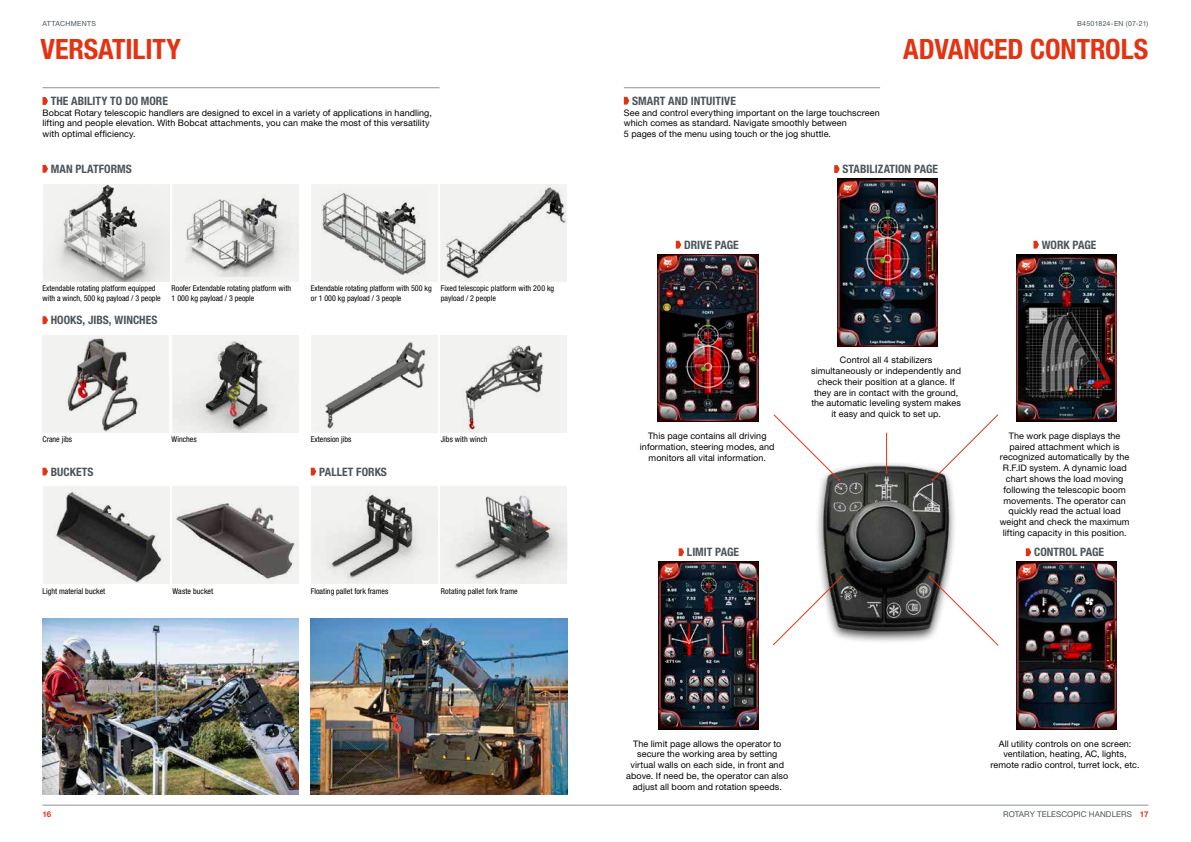
<style>
.page{position:relative;width:1191px;height:842px;background:#fff}
.page>*{position:absolute;margin:0;border:0;box-sizing:border-box;transform-origin:0 0}
.t1{font:700 condensed 28px "Helvetica Neue LT Pro";letter-spacing:-.005em;color:#e43312}
.t2{font:700 condensed 11.6px "Helvetica Neue LT Pro";color:#4c555c}
.t3{font:9px/10.8px "Helvetica Neue LT Pro";letter-spacing:.01em;color:#000;text-align:center}
.t4{font:condensed 8px/9.6px "Helvetica Neue LT Pro";color:#000}
.t5{font:8px "Helvetica Neue LT Pro";letter-spacing:.01em;color:#4c555c}
.t6{font:700 8px "Helvetica Neue LT Pro";color:#e43312}
.t7{font:7px "Helvetica Neue LT Pro";letter-spacing:.04em;color:#4c555c}
.s1{font-weight:700;color:#e43312}
</style>
<div class="page">
<hr style="left:43px;top:805px;width:1105px;height:1px;background:#8b9296">
<img style="left:817px;top:455px;width:138px;height:187px">
<hr style="left:886px;top:433px;width:1px;height:39px;background:#e43312">
<svg style="left:931px;top:414px;width:67px;height:67px"></svg>
<svg style="left:773px;top:414px;width:67px;height:67px"></svg>
<svg style="left:928px;top:576px;width:70px;height:70px"></svg>
<svg style="left:773px;top:576px;width:69px;height:69px"></svg>
<img style="left:658px;top:254px;width:100px;height:167px">
<img style="left:1016px;top:254px;width:100px;height:167px">
<img style="left:1016px;top:562px;width:100px;height:167px">
<img style="left:658px;top:562px;width:100px;height:167px">
<img style="left:837px;top:179px;width:100px;height:167px">
<div style="left:172px;top:335px;width:127px;height:97px;background:#f3f3f1"></div>
<img style="left:190px;top:341px;width:82px;height:91px">
<div style="left:172px;top:184px;width:127px;height:97px;background:#f3f3f1"></div>
<img style="left:186px;top:198px;width:101px;height:79px">
<div style="left:43px;top:335px;width:126px;height:97px;background:#f3f3f1"></div>
<img style="left:67px;top:336px;width:71px;height:95px">
<img style="left:311px;top:335px;width:127px;height:97px">
<img style="left:440px;top:335px;width:127px;height:97px">
<img style="left:43px;top:184px;width:126px;height:97px">
<div style="left:311px;top:184px;width:127px;height:97px;background:#f3f3f1"></div>
<img style="left:322px;top:192px;width:104px;height:83px">
<img style="left:441px;top:184px;width:125px;height:97px">
<div style="left:43px;top:486px;width:126px;height:98px;background:#f3f3f1"></div>
<img style="left:55px;top:491px;width:107px;height:92px">
<img style="left:311px;top:486px;width:127px;height:98px">
<img style="left:172px;top:486px;width:127px;height:98px">
<img style="left:440px;top:486px;width:127px;height:98px">
<img style="left:43px;top:619px;width:256px;height:175px">
<img style="left:311px;top:619px;width:256px;height:175px">
<hr style="left:43px;top:88px;width:396px;height:1px;background:#8b9296">
<svg style="left:43px;top:97px;width:5px;height:8px"></svg>
<svg style="left:43px;top:468px;width:5px;height:7px"></svg>
<svg style="left:311px;top:468px;width:5px;height:7px"></svg>
<svg style="left:43px;top:165px;width:5px;height:8px"></svg>
<svg style="left:43px;top:316px;width:5px;height:8px"></svg>
<hr style="left:624px;top:88px;width:256px;height:1px;background:#8b9296">
<svg style="left:624px;top:97px;width:5px;height:8px"></svg>
<svg style="left:834px;top:165px;width:5px;height:8px"></svg>
<svg style="left:1033px;top:241px;width:6px;height:8px"></svg>
<svg style="left:676px;top:241px;width:5px;height:8px"></svg>
<svg style="left:678px;top:548px;width:6px;height:8px"></svg>
<svg style="left:1025px;top:548px;width:6px;height:8px"></svg>
<p class="t7" style="left:43px;top:19px;width:55px">ATTACHMENTS</p>
<p class="t7" style="left:1077px;top:19px;width:73px">B4501824-EN (07-21)</p>
<h1 class="t1" style="left:40px;top:32px;width:142px">VERSATILITY</h1>
<h1 class="t1" style="left:903px;top:32px;width:247px">ADVANCED CONTROLS</h1>
<p class="t2" style="left:51px;top:94px;width:119px">THE ABILITY TO DO MORE</p>
<p class="t3" style="left:43px;top:107px;width:391px;text-align:left">Bobcat Rotary telescopic handlers are designed to excel in a variety of applications in handling, lifting and people elevation. With Bobcat attachments, you can make the most of this versatility with optimal efficiency.</p>
<p class="t2" style="left:632px;top:94px;width:105px">SMART AND INTUITIVE</p>
<p class="t3" style="left:624px;top:107px;width:257px;text-align:left">See and control everything important on the large touchscreen which comes as standard. Navigate smoothly between<br>5 pages of the menu using touch or the jog shuttle.</p>
<p class="t2" style="left:51px;top:162px;width:82px">MAN PLATFORMS</p>
<p class="t4" style="left:43px;top:284px;width:120px">Extendable rotating platform equipped with a winch, 500 kg payload / 3 people</p>
<p class="t4" style="left:311px;top:283px;width:122px">Extendable rotating platform with 500 kg or 1 000 kg payload / 3 people</p>
<p class="t4" style="left:441px;top:283px;width:115px">Fixed telescopic platform with 200 kg payload / 2 people</p>
<p class="t4" style="left:172px;top:283px;width:121px">Roofer Extendable rotating platform with<br>1 000 kg payload / 3 people</p>
<p class="t2" style="left:51px;top:313px;width:108px">HOOKS, JIBS, WINCHES</p>
<p class="t4" style="left:43px;top:435px;width:31px">Crane jibs</p>
<p class="t4" style="left:172px;top:435px;width:27px">Winches</p>
<p class="t4" style="left:311px;top:435px;width:42px">Extension jibs</p>
<p class="t4" style="left:441px;top:435px;width:48px">Jibs with winch</p>
<p class="t2" style="left:51px;top:465px;width:44px">BUCKETS</p>
<p class="t2" style="left:319px;top:465px;width:69px">PALLET FORKS</p>
<p class="t4" style="left:43px;top:586px;width:64px">Light material bucket</p>
<p class="t4" style="left:172px;top:586px;width:42px">Waste bucket</p>
<p class="t4" style="left:311px;top:586px;width:79px">Floating pallet fork frames</p>
<p class="t4" style="left:441px;top:586px;width:78px">Rotating pallet fork frame</p>
<p class="t2" style="left:842px;top:162px;width:97px">STABILIZATION PAGE</p>
<p class="t2" style="left:684px;top:238px;width:56px">DRIVE PAGE</p>
<p class="t2" style="left:1041px;top:238px;width:56px">WORK PAGE</p>
<p class="t3" style="left:640px;top:430px;width:136px">This page contains all driving information, steering modes, and monitors all vital information.</p>
<p class="t3" style="left:811px;top:354px;width:151px">Control all 4 stabilizers simultaneously or independently and check their position at a glance. If they are in contact with the ground, the automatic leveling system makes it easy and quick to set up.</p>
<p class="t3" style="left:999px;top:430px;width:131px">The work page displays the paired attachment which is recognized automatically by the<br>R.F.ID system. A dynamic load chart shows the load moving following the telescopic boom movements. The operator can quickly read the actual load weight and check the maximum lifting capacity in this position.</p>
<p class="t2" style="left:687px;top:545px;width:54px">LIMIT PAGE</p>
<p class="t2" style="left:1034px;top:545px;width:72px">CONTROL PAGE</p>
<p class="t3" style="left:626px;top:738px;width:164px">The limit page allows the operator to secure the working area by setting virtual walls on each side, in front and above. If need be, the operator can also adjust all boom and rotation speeds.</p>
<p class="t3" style="left:990px;top:738px;width:151px">All utility controls on one screen: ventilation, heating, AC, lights, remote radio control, turret lock, etc.</p>
<p class="t6" style="left:43px;top:809px;width:10px">16</p>
<p class="t5" style="left:1003px;top:810px;width:147px">ROTARY TELESCOPIC HANDLERS <span class="s1">17</span></p>
</div>
